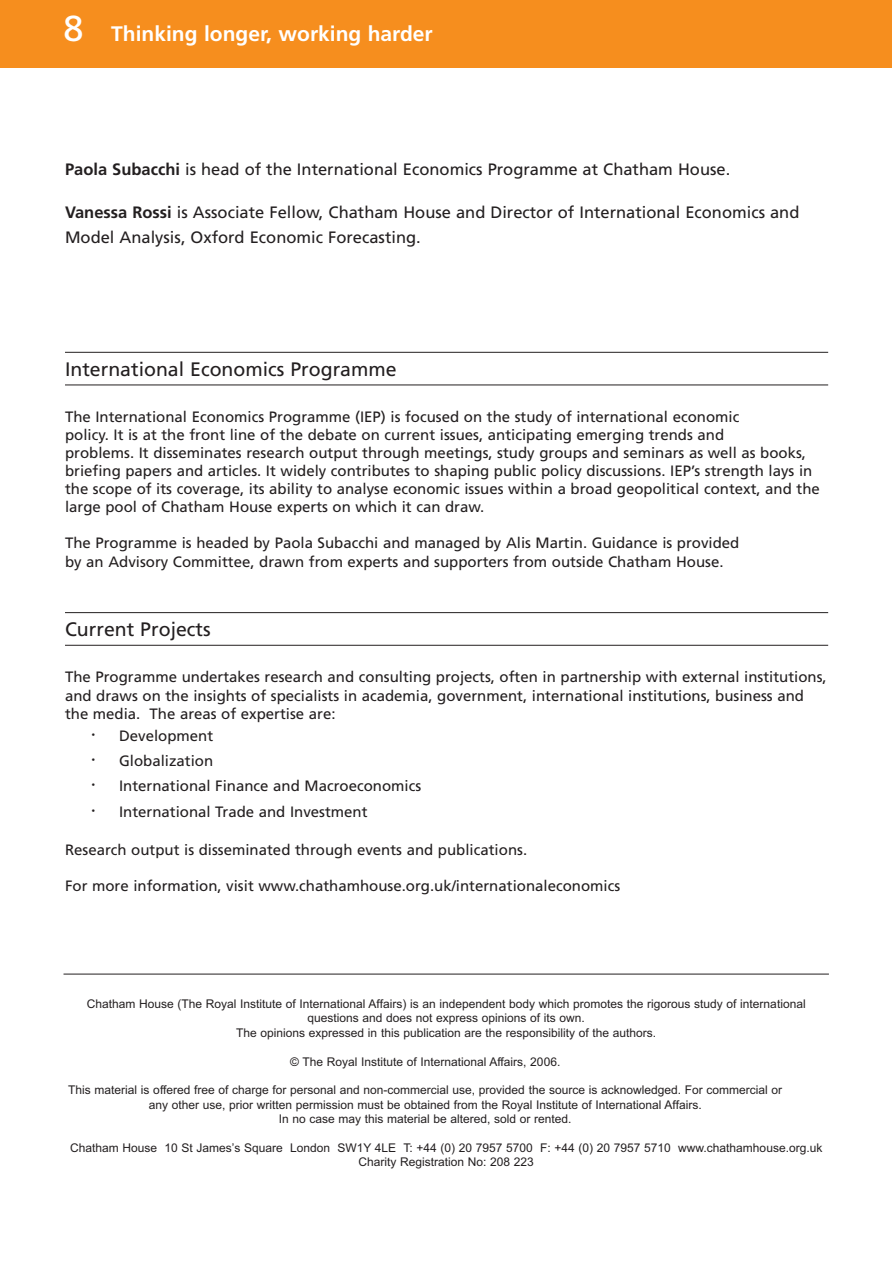
<style>
.page{position:relative;width:893px;height:1263px;background:#fff}
.page>*{position:absolute;margin:0;border:0;box-sizing:border-box;transform-origin:0 0}
.t1{font:700 21px "Frutiger";color:#fff}
.t2{font:19.5px "Frutiger";color:#231f20}
.t3{font:16.5px/25.5px "Frutiger";color:#231f20}
.t4{font:15px/18px "Frutiger";color:#231f20}
.t5{font:12px/14.4px "Arial";color:#231f20;text-align:center}
.s1{font-weight:400;font-size:36px}
.s2{font-weight:700}
.s3{font-size:21px}
</style>
<div class="page">
<hr style="left:64px;top:974px;width:765px;height:1px;background:#231f20">
<hr style="left:65px;top:352px;width:763px;height:1px;background:#231f20">
<hr style="left:65px;top:385px;width:763px;height:1px;background:#231f20">
<hr style="left:65px;top:612px;width:763px;height:1px;background:#231f20">
<hr style="left:65px;top:645px;width:763px;height:1px;background:#231f20">
<div style="left:0;top:0;width:891px;height:68px;background:#f68e1e"></div>
<h1 class="t1" style="left:64px;top:25px;width:371px"><span class="s1">8</span> Thinking longer, working harder</h1>
<p class="t3" style="left:65px;top:158px;width:667px"><span class="s2">Paola Subacchi</span> is head of the International Economics Programme at Chatham House.</p>
<p class="t3" style="left:65px;top:201px;width:736px"><span class="s2">Vanessa Rossi</span> is Associate Fellow, Chatham House and Director of International Economics and<br>Model Analysis, Oxford Economic Forecasting.</p>
<h2 class="t2" style="left:65px;top:361px;width:333px">International Economics Programme</h2>
<p class="t4" style="left:65px;top:409px;width:756px">The International Economics Programme (IEP) is focused on the study of international economic<br>policy. It is at the front line of the debate on current issues, anticipating emerging trends and<br>problems. It disseminates research output through meetings, study groups and seminars as well as books, briefing papers and articles. It widely contributes to shaping public policy discussions. IEP’s strength lays in the scope of its coverage, its ability to analyse economic issues within a broad geopolitical context, and the large pool of Chatham House experts on which it can draw.</p>
<p class="t4" style="left:65px;top:535px;width:676px;line-height:19px">The Programme is headed by Paola Subacchi and managed by Alis Martin. Guidance is provided by an Advisory Committee, drawn from experts and supporters from outside Chatham House.</p>
<h2 class="t2" style="left:65px;top:622px;width:147px">Current Projects</h2>
<p class="t4" style="left:65px;top:669px;width:763px">The Programme undertakes research and consulting projects, often in partnership with external institutions, and draws on the insights of specialists in academia, government, international institutions, business and the media. The areas of expertise are:</p>
<p class="t4" style="left:91px;top:724px;width:332px;line-height:25.2px"><span class="s3">·</span> Development<br><span class="s3">·</span> Globalization<br><span class="s3">·</span> International Finance and Macroeconomics <span class="s3">·</span> International Trade and Investment</p>
<p class="t4" style="left:65px;top:842px;width:464px">Research output is disseminated through events and publications.</p>
<p class="t4" style="left:65px;top:878px;width:557px">For more information, visit www.chathamhouse.org.uk/internationaleconomics</p>
<p class="t5" style="left:87px;top:997px;width:720px">Chatham House (The Royal Institute of International Affairs) is an independent body which promotes the rigorous study of international questions and does not express opinions of its own.<br>The opinions expressed in this publication are the responsibility of the authors.</p>
<p class="t5" style="left:290px;top:1054px;width:272px">© The Royal Institute of International Affairs, 2006.</p>
<p class="t5" style="left:68px;top:1083px;width:715px">This material is offered free of charge for personal and non-commercial use, provided the source is acknowledged. For commercial or any other use, prior written permission must be obtained from the Royal Institute of International Affairs.<br>In no case may this material be altered, sold or rented.</p>
<p class="t5" style="left:70px;top:1141px;width:754px">Chatham House 10 St James’s Square London SW1Y 4LE T: +44 (0) 20 7957 5700 F: +44 (0) 20 7957 5710 www.chathamhouse.org.uk<br>Charity Registration No: 208 223</p>
</div>
